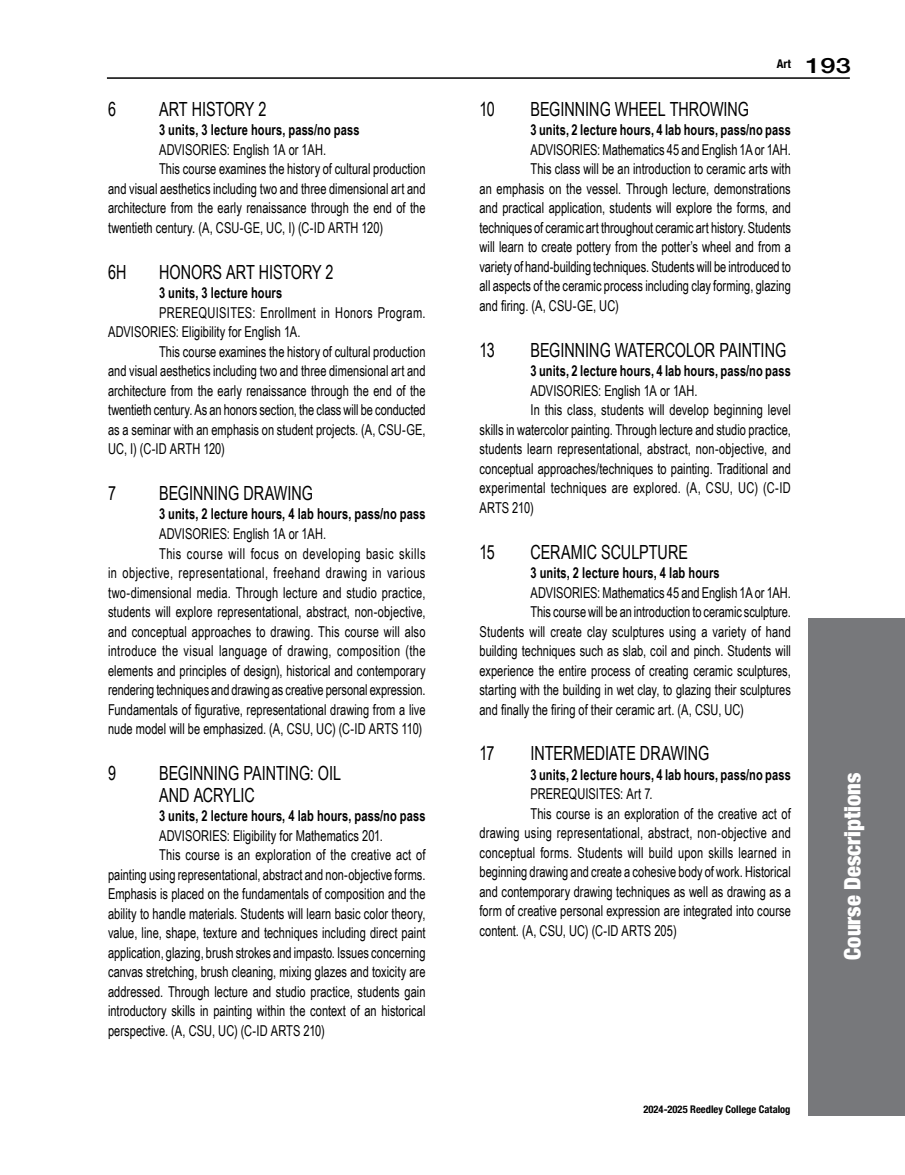
<style>
.page{position:relative;width:905px;height:1175px;background:#fff}
.page>*{position:absolute;margin:0;border:0;box-sizing:border-box;transform-origin:0 0}
.t1{font:900 condensed 22.5px "Helvetica Neue";color:#fff}
.t2{font:500 21px "Helvetica Neue";color:#000;scale:1.3 1}
.CourseTitlefinal{font:19.5px "Arial Narrow";color:#000;scale:.9 1}
.TEXTDES{font:15px/19.5px "Arial Narrow";letter-spacing:.005em;color:#000;text-align:justify;scale:.9 1}
.TEXTDES-2{font:700 15px "Arial Narrow";letter-spacing:.01em;color:#000;scale:.9 1}
.t3{font:700 condensed 12px "Helvetica Neue";color:#000}
.t4{font:700 condensed 10.5px "Helvetica Neue";color:#000}
</style>
<div class="page">
<hr style="left:107px;top:77px;width:742px;height:2px;background:#000">
<div style="left:808px;top:618px;width:96px;height:497px;background:#77787b"></div>
<p class="CourseTitlefinal" style="left:108px;top:95px;width:10px">6</p>
<p class="CourseTitlefinal" style="left:159px;top:95px;width:121px">ART HISTORY 2</p>
<p class="TEXTDES-2" style="left:159px;top:119px;width:224px">3 units, 3 lecture hours, pass/no pass</p>
<p class="TEXTDES" style="left:159px;top:139px;width:187px">ADVISORIES: English 1A or 1AH.</p>
<p class="TEXTDES" style="left:108px;top:159px;width:354px;text-indent:51px">This course examines the history of cultural production and visual aesthetics including two and three dimensional art and architecture from the early renaissance through the end of the twentieth century. (A, CSU-GE, UC, I) (C-ID ARTH 120)</p>
<p class="CourseTitlefinal" style="left:108px;top:257px;width:22px">6H</p>
<p class="CourseTitlefinal" style="left:159px;top:257px;width:195px">HONORS ART HISTORY 2</p>
<p class="TEXTDES-2" style="left:159px;top:281px;width:138px">3 units, 3 lecture hours</p>
<p class="TEXTDES" style="left:108px;top:302px;width:354px;text-indent:51px">PREREQUISITES: Enrollment in Honors Program.<br>ADVISORIES: Eligibility for English 1A.</p>
<p class="TEXTDES" style="left:108px;top:341px;width:354px;text-indent:51px">This course examines the history of cultural production and visual aesthetics including two and three dimensional art and architecture from the early renaissance through the end of the twentieth century. As an honors section, the class will be conducted as a seminar with an emphasis on student projects. (A, CSU-GE, UC, I) (C-ID ARTH 120)</p>
<p class="CourseTitlefinal" style="left:108px;top:479px;width:10px">7</p>
<p class="CourseTitlefinal" style="left:159px;top:479px;width:172px">BEGINNING DRAWING</p>
<p class="TEXTDES-2" style="left:159px;top:503px;width:297px">3 units, 2 lecture hours, 4 lab hours, pass/no pass</p>
<p class="TEXTDES" style="left:159px;top:523px;width:187px">ADVISORIES: English 1A or 1AH.</p>
<p class="TEXTDES" style="left:108px;top:543px;width:354px;text-indent:51px">This course will focus on developing basic skills in objective, representational, freehand drawing in various two-dimensional media. Through lecture and studio practice, students will explore representational, abstract, non-objective, and conceptual approaches to drawing. This course will also introduce the visual language of drawing, composition (the elements and principles of design), historical and contemporary rendering techniques and drawing as creative personal expression.<br>Fundamentals of figurative, representational drawing from a live nude model will be emphasized. (A, CSU, UC) (C-ID ARTS 110)</p>
<p class="CourseTitlefinal" style="left:108px;top:758px;width:10px">9</p>
<p class="CourseTitlefinal" style="left:159px;top:758px;width:204px">BEGINNING PAINTING: OIL</p>
<p class="CourseTitlefinal" style="left:159px;top:780px;width:108px">AND ACRYLIC</p>
<p class="TEXTDES-2" style="left:159px;top:804px;width:297px">3 units, 2 lecture hours, 4 lab hours, pass/no pass</p>
<p class="TEXTDES" style="left:159px;top:825px;width:250px">ADVISORIES: Eligibility for Mathematics 201.</p>
<p class="TEXTDES" style="left:108px;top:844px;width:354px;text-indent:51px">This course is an exploration of the creative act of painting using representational, abstract and non-objective forms.<br>Emphasis is placed on the fundamentals of composition and the ability to handle materials. Students will learn basic color theory, value, line, shape, texture and techniques including direct paint application, glazing, brush strokes and impasto. Issues concerning canvas stretching, brush cleaning, mixing glazes and toxicity are addressed. Through lecture and studio practice, students gain introductory skills in painting within the context of an historical perspective. (A, CSU, UC) (C-ID ARTS 210)</p>
<p class="t3" style="left:776px;top:54px;width:16px">Art</p>
<p class="CourseTitlefinal" style="left:479px;top:95px;width:19px">10</p>
<p class="CourseTitlefinal" style="left:530px;top:95px;width:244px">BEGINNING WHEEL THROWING</p>
<p class="TEXTDES-2" style="left:530px;top:119px;width:291px">3 units, 2 lecture hours, 4 lab hours, pass/no pass</p>
<p class="TEXTDES" style="left:530px;top:139px;width:291px">ADVISORIES: Mathematics 45 and English 1A or 1AH.</p>
<p class="TEXTDES" style="left:479px;top:159px;width:347px;text-indent:51px">This class will be an introduction to ceramic arts with an emphasis on the vessel. Through lecture, demonstrations and practical application, students will explore the forms, and techniques of ceramic art throughout ceramic art history. Students will learn to create pottery from the potter’s wheel and from a variety of hand-building techniques. Students will be introduced to all aspects of the ceramic process including clay forming, glazing and firing. (A, CSU-GE, UC)</p>
<p class="CourseTitlefinal" style="left:479px;top:335px;width:18px">13</p>
<p class="CourseTitlefinal" style="left:530px;top:335px;width:285px">BEGINNING WATERCOLOR PAINTING</p>
<p class="TEXTDES-2" style="left:530px;top:359px;width:291px">3 units, 2 lecture hours, 4 lab hours, pass/no pass</p>
<p class="TEXTDES" style="left:530px;top:380px;width:187px">ADVISORIES: English 1A or 1AH.</p>
<p class="TEXTDES" style="left:479px;top:399px;width:347px;text-indent:51px">In this class, students will develop beginning level skills in watercolor painting. Through lecture and studio practice, students learn representational, abstract, non-objective, and conceptual approaches/techniques to painting. Traditional and experimental techniques are explored. (A, CSU, UC) (C-ID ARTS 210)</p>
<p class="CourseTitlefinal" style="left:479px;top:537px;width:19px">15</p>
<p class="CourseTitlefinal" style="left:530px;top:537px;width:176px">CERAMIC SCULPTURE</p>
<p class="TEXTDES-2" style="left:530px;top:561px;width:212px">3 units, 2 lecture hours, 4 lab hours</p>
<p class="TEXTDES" style="left:530px;top:582px;width:291px">ADVISORIES: Mathematics 45 and English 1A or 1AH.</p>
<p class="TEXTDES" style="left:479px;top:601px;width:347px;text-indent:51px">This course will be an introduction to ceramic sculpture.<br>Students will create clay sculptures using a variety of hand building techniques such as slab, coil and pinch. Students will experience the entire process of creating ceramic sculptures, starting with the building in wet clay, to glazing their sculptures and finally the firing of their ceramic art. (A, CSU, UC)</p>
<p class="CourseTitlefinal" style="left:479px;top:739px;width:18px">17</p>
<p class="CourseTitlefinal" style="left:530px;top:739px;width:200px">INTERMEDIATE DRAWING</p>
<p class="TEXTDES-2" style="left:530px;top:763px;width:291px">3 units, 2 lecture hours, 4 lab hours, pass/no pass</p>
<p class="TEXTDES" style="left:530px;top:783px;width:137px">PREREQUISITES: Art 7.</p>
<p class="TEXTDES" style="left:479px;top:803px;width:347px;text-indent:51px">This course is an exploration of the creative act of drawing using representational, abstract, non-objective and conceptual forms. Students will build upon skills learned in beginning drawing and create a cohesive body of work. Historical and contemporary drawing techniques as well as drawing as a form of creative personal expression are integrated into course content. (A, CSU, UC) (C-ID ARTS 205)</p>
<h2 class="t2" style="left:805px;top:48px;width:37px">193</h2>
<h1 class="t1" style="left:833px;top:959px;width:188px;rotate:-90deg">Course Descriptions</h1>
<p class="t4" style="left:643px;top:1100px;width:148px">2024-2025 Reedley College Catalog</p>
</div>
